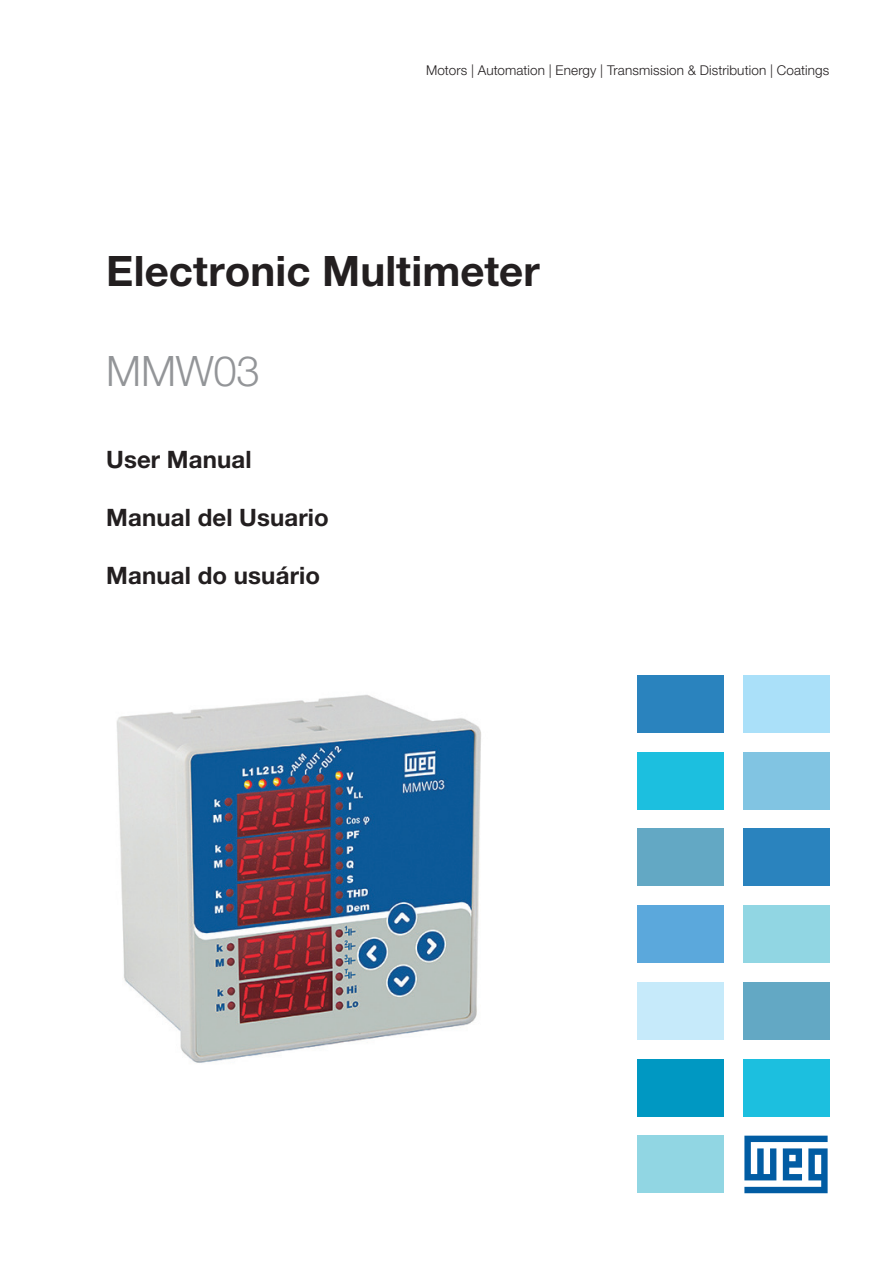
<style>
.page{position:relative;width:893px;height:1263px;background:#fff}
.page>*{position:absolute;margin:0;border:0;box-sizing:border-box;transform-origin:0 0}
.t1{font:700 42px "Helvetica Neue LT Pro";letter-spacing:.005em;color:#231f20}
.t2{font:300 42px "Helvetica Neue LT Pro";letter-spacing:-.005em;color:#939598}
.t3{font:700 24px "Helvetica Neue LT Pro";letter-spacing:.005em;color:#231f20}
.t4{font:300 13.5px "Helvetica Neue LT Pro";letter-spacing:.01em;color:#231f20}
</style>
<div class="page">
<div style="left:637px;top:752px;width:87px;height:57px;background:#1cbfdf"></div>
<div style="left:637px;top:828px;width:87px;height:58px;background:#63a8c4"></div>
<div style="left:743px;top:752px;width:86px;height:57px;background:#81c4e2"></div>
<div style="left:743px;top:828px;width:86px;height:58px;background:#2a83be"></div>
<div style="left:637px;top:905px;width:87px;height:58px;background:#5ba8dc"></div>
<div style="left:743px;top:905px;width:86px;height:58px;background:#91d6e3"></div>
<div style="left:637px;top:982px;width:87px;height:58px;background:#c6eafa"></div>
<div style="left:743px;top:982px;width:86px;height:58px;background:#63a8c4"></div>
<div style="left:637px;top:1059px;width:87px;height:57px;background:#0098c2"></div>
<div style="left:743px;top:1059px;width:86px;height:57px;background:#1cbfdf"></div>
<div style="left:637px;top:1136px;width:87px;height:57px;background:#91d6e3"></div>
<svg style="left:744px;top:1136px;width:84px;height:57px"></svg>
<div style="left:637px;top:675px;width:87px;height:57px;background:#2a83be"></div>
<div style="left:743px;top:675px;width:86px;height:57px;background:#aae0f9"></div>
<img style="left:116px;top:694px;width:365px;height:369px">
<p class="t4" style="left:426px;top:62px;width:405px">Motors | Automation | Energy | Transmission &amp; Distribution | Coatings</p>
<p class="t1" style="left:106px;top:244px;width:435px">Electronic Multimeter</p>
<p class="t2" style="left:106px;top:346px;width:155px">MMW03</p>
<p class="t3" style="left:106px;top:445px;width:147px">User Manual</p>
<p class="t3" style="left:106px;top:502px;width:224px">Manual del Usuario</p>
<p class="t3" style="left:106px;top:560px;width:215px">Manual do usuário</p>
</div>
